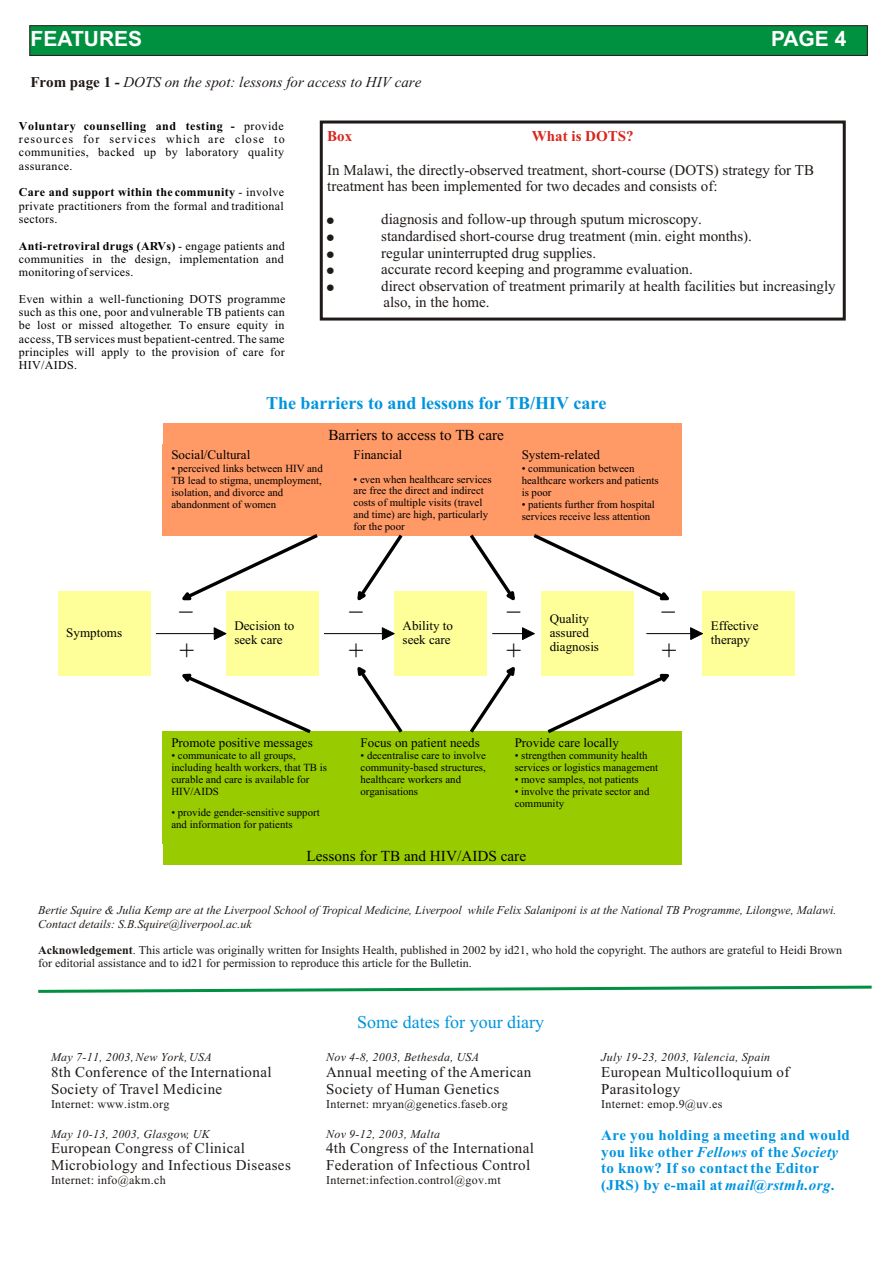
<style>
.page{position:relative;width:894px;height:1263px;background:#fff}
.page>*{position:absolute;margin:0;border:0;box-sizing:border-box;transform-origin:0 0}
.t1{font:26.1px "Times New Roman";color:#000}
.t2{font:700 21px "Arial";color:#fff}
.t3{font:700 18px "Times New Roman";color:#0094de}
.t4{font:18px "Times New Roman";color:#0094de}
.t5{font:15.3px "Times New Roman";color:#000}
.t6{font:15px/16.6px "Times New Roman";color:#1f1a17}
.t7{font:15px "Times New Roman";letter-spacing:.025em;color:#1f1a17}
.t8{font:700 15px/16.6px "Times New Roman";letter-spacing:.025em;color:#0094de}
.t9{font:italic 15px "Times New Roman";color:#1f1a17}
.t10{font:700 15px "Times New Roman";color:#d9261c}
.t11{font:13.05px/14.4px "Times New Roman";color:#000}
.t12{font:12px/13.4px "Times New Roman";letter-spacing:.025em;color:#000;text-align:justify}
.t13{font:12px/13.4px "Times New Roman";color:#1f1a17}
.t14{font:italic 12px/13.4px "Times New Roman";color:#1f1a17}
.t15{font:12px "Times New Roman";letter-spacing:.025em;color:#1f1a17}
.t16{font:italic 12px "Times New Roman";letter-spacing:.025em;color:#1f1a17}
.t17{font:10.8px/12px "Times New Roman";color:#000}
.s1{font-weight:700;font-style:normal}
.s2{font-weight:700}
.s3{font-style:italic}
</style>
<div class="page">
<div style="left:30px;top:26px;width:838px;height:30px;background:#009140;border:1px solid #1f1a17"></div>
<div style="left:58px;top:592px;width:93px;height:84px;background:#ff9"></div>
<div style="left:226px;top:592px;width:93px;height:84px;background:#ff9"></div>
<div style="left:394px;top:592px;width:93px;height:84px;background:#ff9"></div>
<div style="left:541px;top:592px;width:93px;height:84px;background:#ff9"></div>
<div style="left:702px;top:592px;width:93px;height:84px;background:#ff9"></div>
<hr style="left:156px;top:633px;width:70px;height:1px;background:#000">
<svg style="left:214px;top:627px;width:13px;height:13px"></svg>
<hr style="left:324px;top:633px;width:70px;height:1px;background:#000">
<svg style="left:382px;top:627px;width:13px;height:13px"></svg>
<hr style="left:492px;top:633px;width:42px;height:1px;background:#000">
<svg style="left:522px;top:627px;width:13px;height:13px"></svg>
<hr style="left:646px;top:633px;width:56px;height:1px;background:#000">
<svg style="left:690px;top:627px;width:13px;height:13px"></svg>
<div style="left:163px;top:423px;width:518px;height:21px;background:#f96"></div>
<div style="left:163px;top:444px;width:182px;height:92px;background:#f96"></div>
<div style="left:345px;top:444px;width:168px;height:92px;background:#f96"></div>
<div style="left:513px;top:444px;width:168px;height:92px;background:#f96"></div>
<svg style="left:357px;top:534px;width:49px;height:67px"></svg>
<svg style="left:467px;top:534px;width:48px;height:67px"></svg>
<svg style="left:182px;top:534px;width:137px;height:67px"></svg>
<svg style="left:533px;top:534px;width:136px;height:67px"></svg>
<div style="left:163px;top:844px;width:518px;height:21px;background:#9c0"></div>
<div style="left:506px;top:732px;width:175px;height:112px;background:#9c0"></div>
<div style="left:352px;top:732px;width:154px;height:112px;background:#9c0"></div>
<div style="left:163px;top:732px;width:189px;height:112px;background:#9c0"></div>
<svg style="left:354px;top:667px;width:52px;height:66px"></svg>
<svg style="left:467px;top:667px;width:51px;height:66px"></svg>
<svg style="left:177px;top:673px;width:138px;height:61px"></svg>
<svg style="left:544px;top:673px;width:130px;height:61px"></svg>
<div style="left:320px;top:121px;width:526px;height:200px;border:3px solid #1f1a17"></div>
<svg style="left:38px;top:985px;width:834px;height:8px"></svg>
<h2 class="t2" style="left:31px;top:30px;width:113px">FEATURES</h2>
<h2 class="t2" style="left:771px;top:30px;width:77px">PAGE 4</h2>
<h3 class="t9" style="left:30px;top:77px;width:392px"><span class="s1">From page 1 -</span> DOTS on the spot: lessons for access to HIV care</h3>
<p class="t12" style="left:19px;top:120px;width:267px"><span class="s2">Voluntary counselling and testing -</span> provide resources for services which are close to communities, backed up by laboratory quality assurance.</p>
<p class="t12" style="left:19px;top:187px;width:267px"><span class="s2">Care and support within the community</span> - involve private practitioners from the formal and traditional sectors.</p>
<p class="t12" style="left:19px;top:240px;width:267px"><span class="s2">Anti-retroviral drugs (ARVs)</span> - engage patients and communities in the design, implementation and monitoring of services.</p>
<p class="t12" style="left:19px;top:293px;width:268px">Even within a well-functioning DOTS programme such as this one, poor and vulnerable TB patients can be lost or missed altogether. To ensure equity in access, TB services must be patient-centred. The same principles will apply to the provision of care for HIV/AIDS.</p>
<h3 class="t10" style="left:327px;top:131px;width:27px">Box</h3>
<h3 class="t10" style="left:532px;top:131px;width:103px">What is DOTS?</h3>
<h3 class="t6" style="left:327px;top:163px;width:488px">In Malawi, the directly-observed treatment, short-course (DOTS) strategy for TB treatment has been implemented for two decades and consists of:</h3>
<p class="t6" style="left:381px;top:212px;width:456px">diagnosis and follow-up through sputum microscopy.<br>standardised short-course drug treatment (min. eight months).<br>regular uninterrupted drug supplies.<br>accurate record keeping and programme evaluation.<br>direct observation of treatment primarily at health facilities but increasingly also, in the home.</p>
<h3 class="t3" style="left:266px;top:397px;width:342px">The barriers to and lessons for TB/HIV care</h3>
<h3 class="t5" style="left:328px;top:430px;width:177px">Barriers to access to TB care</h3>
<p class="t11" style="left:171px;top:449px;width:81px">Social/Cultural</p>
<p class="t17" style="left:171px;top:463px;width:153px">• perceived links between HIV and<br>TB lead to stigma, unemployment, isolation, and divorce and abandonment of women</p>
<p class="t11" style="left:354px;top:449px;width:50px">Financial</p>
<p class="t17" style="left:354px;top:474px;width:140px">• even when healthcare services are free the direct and indirect costs of multiple visits (travel and time) are high, particularly for the poor</p>
<p class="t11" style="left:522px;top:449px;width:80px">System-related</p>
<p class="t17" style="left:522px;top:463px;width:138px">• communication between healthcare workers and patients is poor</p>
<p class="t17" style="left:522px;top:499px;width:135px">• patients further from hospital services receive less attention</p>
<h1 class="t1" style="left:180px;top:589px;width:15px">_</h1>
<h1 class="t1" style="left:349px;top:589px;width:15px">_</h1>
<h1 class="t1" style="left:507px;top:589px;width:15px">_</h1>
<h1 class="t1" style="left:662px;top:589px;width:15px">_</h1>
<p class="t11" style="left:66px;top:627px;width:57px">Symptoms</p>
<p class="t11" style="left:234px;top:620px;width:61px">Decision to seek care</p>
<p class="t11" style="left:403px;top:620px;width:52px">Ability to seek care</p>
<p class="t11" style="left:550px;top:612px;width:51px">Quality assured diagnosis</p>
<p class="t11" style="left:711px;top:620px;width:49px">Effective therapy</p>
<h1 class="t1" style="left:180px;top:641px;width:16px">+</h1>
<h1 class="t1" style="left:349px;top:641px;width:16px">+</h1>
<h1 class="t1" style="left:507px;top:641px;width:16px">+</h1>
<h1 class="t1" style="left:662px;top:641px;width:16px">+</h1>
<p class="t11" style="left:171px;top:736px;width:143px">Promote positive messages</p>
<p class="t17" style="left:171px;top:751px;width:157px">• communicate to all groups, including health workers, that TB is curable and care is available for<br>HIV/AIDS</p>
<p class="t17" style="left:171px;top:807px;width:150px">• provide gender-sensitive support and information for patients</p>
<p class="t11" style="left:361px;top:736px;width:121px">Focus on patient needs</p>
<p class="t17" style="left:361px;top:751px;width:127px">• decentralise care to involve community-based structures, healthcare workers and organisations</p>
<p class="t11" style="left:515px;top:736px;width:106px">Provide care locally</p>
<p class="t17" style="left:515px;top:751px;width:145px">• strengthen community health services or logistics management</p>
<p class="t17" style="left:515px;top:775px;width:125px">• move samples, not patients</p>
<p class="t17" style="left:515px;top:787px;width:136px">• involve the private sector and community</p>
<h3 class="t5" style="left:306px;top:850px;width:221px">Lessons for TB and HIV/AIDS care</h3>
<p class="t14" style="left:38px;top:905px;width:800px">Bertie Squire &amp; Julia Kemp are at the Liverpool School of Tropical Medicine, Liverpool while Felix Salaniponi is at the National TB Programme, Lilongwe, Malawi.<br>Contact details: S.B.Squire@liverpool.ac.uk</p>
<p class="t13" style="left:38px;top:945px;width:805px"><span class="s2">Acknowledgement</span>. This article was originally written for Insights Health, published in 2002 by id21, who hold the copyright. The authors are grateful to Heidi Brown for editorial assistance and to id21 for permission to reproduce this article for the Bulletin.</p>
<h3 class="t4" style="left:357px;top:1016px;width:188px">Some dates for your diary</h3>
<p class="t16" style="left:51px;top:1053px;width:162px">May 7-11, 2003, New York, USA</p>
<p class="t16" style="left:326px;top:1053px;width:155px">Nov 4-8, 2003, Bethesda, USA</p>
<p class="t16" style="left:601px;top:1053px;width:171px">July 19-23, 2003, Valencia, Spain</p>
<h3 class="t7" style="left:51px;top:1067px;width:222px">8th Conference of the International</h3>
<h3 class="t7" style="left:326px;top:1067px;width:207px">Annual meeting of the American</h3>
<h3 class="t7" style="left:601px;top:1067px;width:190px">European Multicolloquium of</h3>
<h3 class="t7" style="left:51px;top:1083px;width:173px">Society of Travel Medicine</h3>
<h3 class="t7" style="left:326px;top:1083px;width:175px">Society of Human Genetics</h3>
<h3 class="t7" style="left:601px;top:1083px;width:81px">Parasitology</h3>
<p class="t15" style="left:51px;top:1099px;width:120px">Internet: www.istm.org</p>
<p class="t15" style="left:326px;top:1099px;width:183px">Internet: mryan@genetics.faseb.org</p>
<p class="t15" style="left:601px;top:1099px;width:123px">Internet: emop.9@uv.es</p>
<p class="t16" style="left:51px;top:1129px;width:160px">May 10-13, 2003, Glasgow, UK</p>
<p class="t16" style="left:326px;top:1129px;width:116px">Nov 9-12, 2003, Malta</p>
<h3 class="t7" style="left:51px;top:1143px;width:195px">European Congress of Clinical</h3>
<h3 class="t7" style="left:326px;top:1143px;width:209px">4th Congress of the International</h3>
<h3 class="t7" style="left:51px;top:1160px;width:241px">Microbiology and Infectious Diseases</h3>
<h3 class="t7" style="left:326px;top:1160px;width:206px">Federation of Infectious Control</h3>
<p class="t15" style="left:51px;top:1176px;width:116px">Internet: info@akm.ch</p>
<p class="t15" style="left:326px;top:1176px;width:176px">Internet:infection.control@gov.mt</p>
<h3 class="t8" style="left:601px;top:1128px;width:250px">Are you holding a meeting and would you like other <span class="s3">Fellows</span> of the <span class="s3">Society </span>to know? If so contact the Editor (JRS) by e-mail at <span class="s3">mail@rstmh.org</span>.</h3>
</div>
